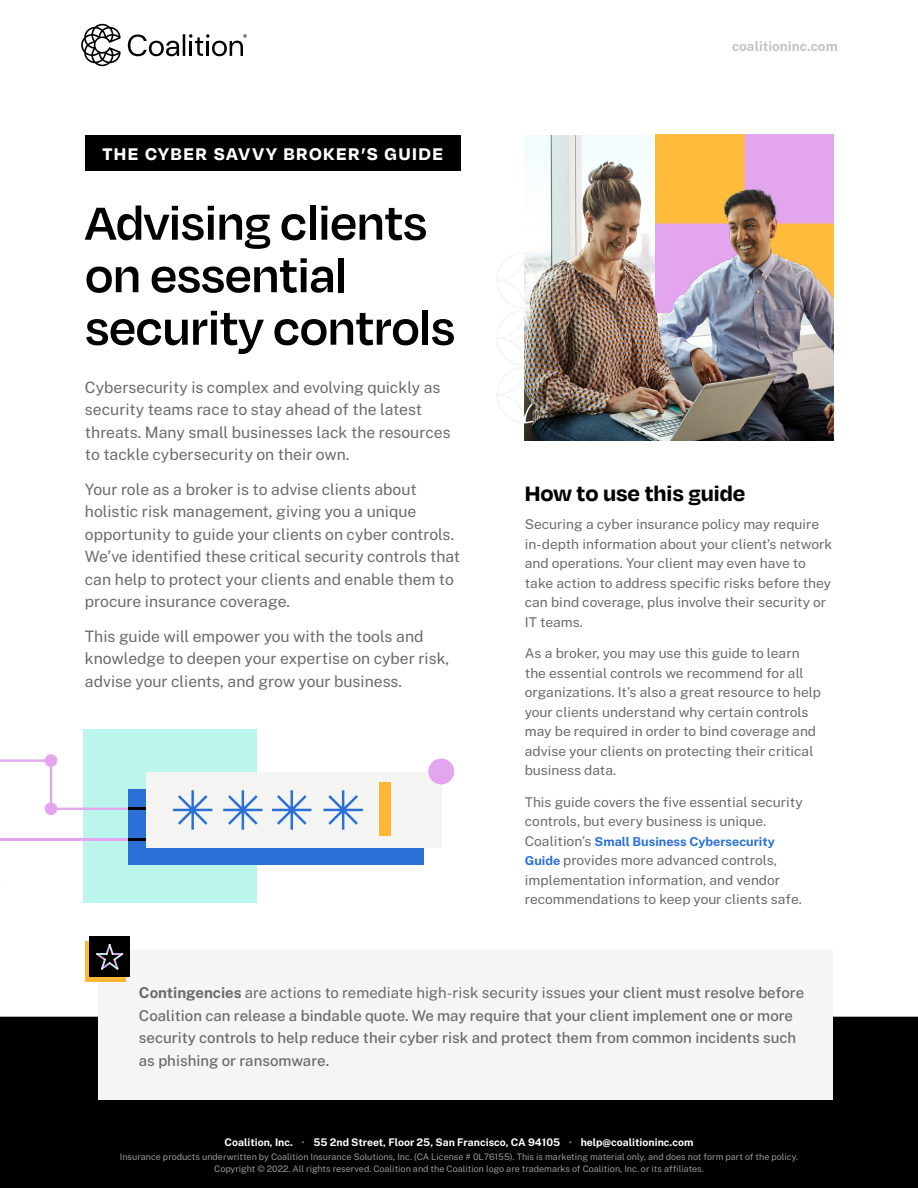
<style>
.page{position:relative;width:918px;height:1188px;background:#fff}
.page>*{position:absolute;margin:0;border:0;box-sizing:border-box;transform-origin:0 0}
.t1{font:600 53.25px/52.5px "Degular";letter-spacing:-.01em;color:#000}
.t2{font:700 24px "Degular";color:#000}
.t3{font:700 19.5px "Degular";letter-spacing:.075em;color:#fff}
.t4{font:15.75px/22.5px "Public Sans";color:#6b6b6a}
.t5{font:500 15px/22.5px "Public Sans";color:#6b6b6a}
.t6{font:13.5px/19.5px "Public Sans";color:#6b6b6a}
.t7{font:700 13.5px "Public Sans";color:#c4c4c3}
.t8{font:700 12.3px "Public Sans";color:#2b70d7}
.t9{font:700 10.5px "Public Sans";color:#fff}
.t10{font:9px/12px "Public Sans";color:#999;text-align:center}
.s1{font-weight:400;font-size:13.5px;color:#6b6b6a}
.s2{font-weight:700;font-size:12.3px;color:#2b70d7}
.s3{font-weight:700}
.s4{font-weight:400}
.s5{color:#999}
</style>
<div class="page">
<svg style="left:81px;top:24px;width:40px;height:42px"></svg>
<svg style="left:128px;top:34px;width:51px;height:22px"></svg>
<hr style="left:183px;top:34px;width:2px;height:22px;background:#000">
<svg style="left:189px;top:34px;width:58px;height:22px"></svg>
<div style="left:1px;top:1017px;width:916px;height:170px;background:#000"></div>
<div style="left:85px;top:135px;width:376px;height:36px;background:#000"></div>
<div style="left:83px;top:729px;width:174px;height:174px;background:#baf6eb"></div>
<hr style="left:0;top:839px;width:155px;height:2px;background:#e2a5ee">
<div style="left:128px;top:789px;width:296px;height:76px;background:#2b70d7"></div>
<svg style="left:128px;top:839px;width:18px;height:2px"></svg>
<svg style="left:0;top:759px;width:146px;height:51px"></svg>
<div style="left:45px;top:754px;width:12px;height:13px;background:#e2a5ee;border-radius:50%"></div>
<div style="left:45px;top:802px;width:12px;height:13px;background:#e2a5ee;border-radius:50%"></div>
<div style="left:146px;top:772px;width:295px;height:75px;background:#f4f4f2"></div>
<div style="left:379px;top:782px;width:12px;height:54px;background:#feb835"></div>
<div style="left:428px;top:758px;width:26px;height:26px;background:#e2a5ee;border-radius:50%"></div>
<svg style="left:173px;top:790px;width:39px;height:40px"></svg>
<svg style="left:223px;top:790px;width:40px;height:40px"></svg>
<svg style="left:272px;top:790px;width:39px;height:40px"></svg>
<svg style="left:323px;top:790px;width:40px;height:40px"></svg>
<div style="left:0;top:1120px;width:918px;height:68px;background:#000"></div>
<img style="left:525px;top:135px;width:308px;height:306px">
<img style="left:496px;top:251px;width:58px;height:173px">
<img style="left:655px;top:135px;width:178px;height:178px">
<div style="left:98px;top:950px;width:735px;height:150px;background:#f5f5f3"></div>
<div style="left:85px;top:941px;width:40px;height:41px;background:#feb835"></div>
<div style="left:89px;top:937px;width:41px;height:40px;background:#000"></div>
<svg style="left:96px;top:944px;width:27px;height:26px"></svg>
<h3 class="t3" style="left:103px;top:141px;width:342px">THE CYBER SAVVY BROKER’S GUIDE</h3>
<h1 class="t1" style="left:85px;top:194px;width:372px">Advising clients on essential security controls</h1>
<p class="t4" style="left:85px;top:375px;width:367px">Cybersecurity is complex and evolving quickly as security teams race to stay ahead of the latest threats. Many small businesses lack the resources to tackle cybersecurity on their own.</p>
<p class="t4" style="left:85px;top:477px;width:377px">Your role as a broker is to advise clients about holistic risk management, giving you a unique opportunity to guide your clients on cyber controls.<br>We’ve identified these critical security controls that can help to protect your clients and enable them to procure insurance coverage.</p>
<p class="t4" style="left:85px;top:624px;width:366px">This guide will empower you with the tools and knowledge to deepen your expertise on cyber risk, advise your clients, and grow your business.</p>
<p class="t7" style="left:732px;top:37px;width:107px">coalitioninc.com</p>
<h2 class="t2" style="left:525px;top:478px;width:222px">How to use this guide</h2>
<p class="t6" style="left:525px;top:514px;width:309px">Securing a cyber insurance policy may require in-depth information about your client’s network and operations. Your client may even have to take action to address specific risks before they can bind coverage, plus involve their security or IT teams.</p>
<p class="t6" style="left:525px;top:643px;width:298px">As a broker, you may use this guide to learn the essential controls we recommend for all organizations. It’s also a great resource to help your clients understand why certain controls may be required in order to bind coverage and advise your clients on protecting their critical business data.</p>
<p class="t6" style="left:525px;top:791px;width:280px">This guide covers the five essential security controls, but every business is unique.</p>
<p class="t8" style="left:525px;top:832px;width:252px"><span class="s1">Coalition’s</span> Small Business Cybersecurity</p>
<p class="t6" style="left:525px;top:850px;width:279px"><span class="s2">Guide</span> provides more advanced controls, implementation information, and vendor recommendations to keep your clients safe.</p>
<p class="t5" style="left:139px;top:981px;width:667px"><span class="s3">Contingencies</span> <span class="s4">are actions to remediate high-risk security issues</span> your client must resolve before Coalition can release a bindable quote. We may require that your client implement one or more security controls to help reduce their cyber risk and protect them from common incidents such as phishing or ransomware.</p>
<p class="t9" style="left:225px;top:1135px;width:470px">Coalition, Inc. <span class="s5">·</span> 55 2nd Street, Floor 25, San Francisco, CA 94105 <span class="s5">·</span> help@coalitioninc.com</p>
<p class="t10" style="left:120px;top:1150px;width:680px">Insurance products underwritten by Coalition Insurance Solutions, Inc. (CA License # 0L76155). This is marketing material only, and does not form part of the policy.<br>Copyright © 2022. All rights reserved. Coalition and the Coalition logo are trademarks of Coalition, Inc. or its affiliates.</p>
</div>
